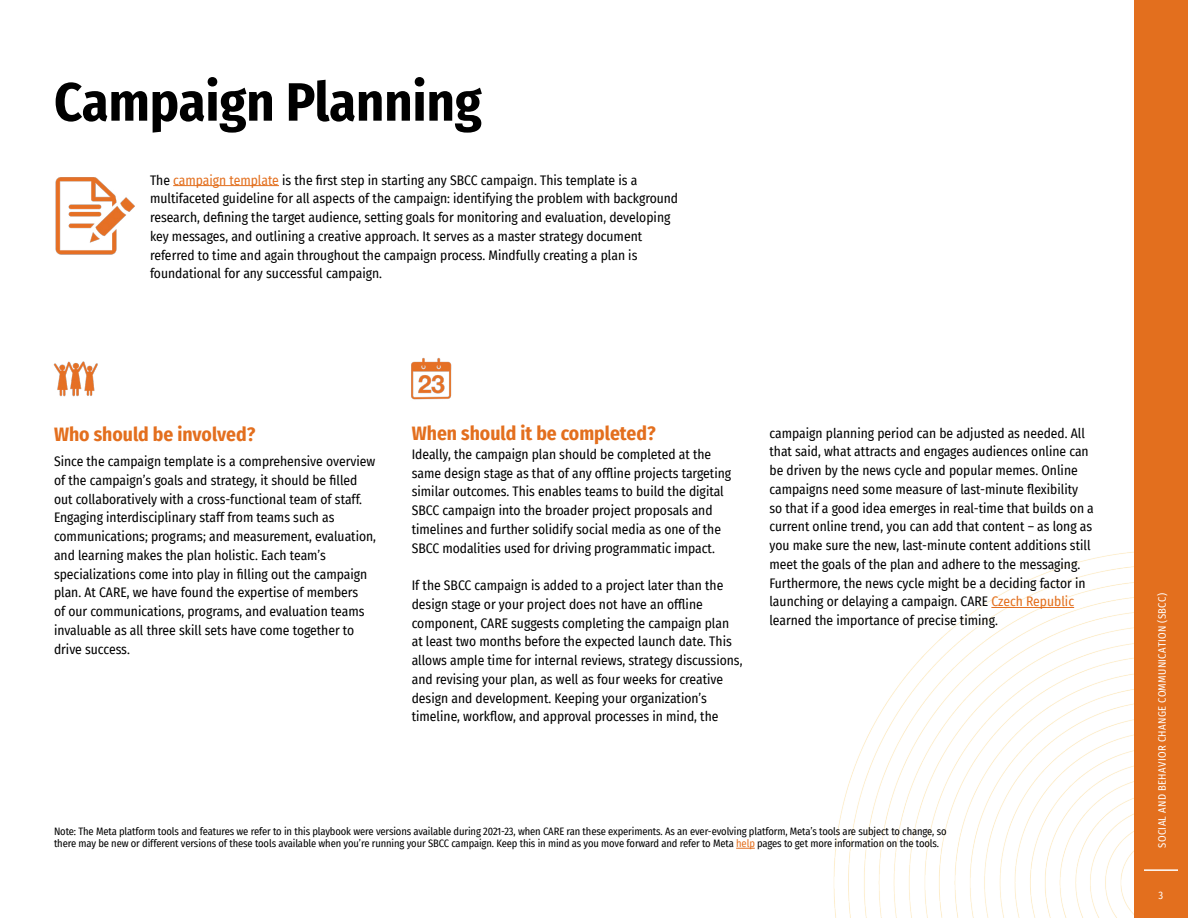
<style>
.page{position:relative;width:1188px;height:918px;background:#fff}
.page>*{position:absolute;margin:0;border:0;box-sizing:border-box;transform-origin:0 0}
.t1{font:700 54px "Fira Sans Condensed";color:#000}
.t2{font:700 19.5px "Fira Sans Condensed";color:#e36f1e}
.t3{font:13.5px/18.8px "Fira Sans Condensed";color:#000}
.t4{font:10.5px/12.6px "Fira Sans Condensed";letter-spacing:-.01em;color:#000}
.t5{font:10.5px "Fira Sans Condensed";letter-spacing:.035em;color:#fff}
.s1{color:#e36f1e}
</style>
<div class="page">
<img style="left:833px;top:551px;width:301px;height:367px">
<svg style="left:736px;top:848px;width:19px;height:1px"></svg>
<hr style="left:173px;top:185px;width:106px;height:1px;background:#e36f1e">
<hr style="left:991px;top:607px;width:83px;height:1px;background:#e36f1e">
<img style="left:55px;top:177px;width:80px;height:78px">
<img style="left:411px;top:357px;width:41px;height:43px">
<img style="left:53px;top:361px;width:45px;height:36px">
<div style="left:1134px;top:0;width:54px;height:918px;background:#e36f1e"></div>
<hr style="left:1144px;top:869px;width:34px;height:2px;background:#fff">
<h1 class="t1" style="left:54px;top:57px;width:429px">Campaign Planning</h1>
<p class="t3" style="left:150px;top:170px;width:530px">The <span class="s1">campaign template</span> is the first step in starting any SBCC campaign. This template is a multifaceted guideline for all aspects of the campaign: identifying the problem with background research, defining the target audience, setting goals for monitoring and evaluation, developing key messages, and outlining a creative approach. It serves as a master strategy document referred to time and again throughout the campaign process. Mindfully creating a plan is foundational for any successful campaign.</p>
<h2 class="t2" style="left:54px;top:418px;width:203px">Who should be involved?</h2>
<p class="t3" style="left:54px;top:452px;width:324px">Since the campaign template is a comprehensive overview of the campaign’s goals and strategy, it should be filled out collaboratively with a cross-functional team of staff.<br>Engaging interdisciplinary staff from teams such as communications; programs; and measurement, evaluation, and learning makes the plan holistic. Each team’s specializations come into play in filling out the campaign plan. At CARE, we have found the expertise of members<br>of our communications, programs, and evaluation teams invaluable as all three skill sets have come together to drive success.</p>
<h2 class="t2" style="left:412px;top:417px;width:245px">When should it be completed?</h2>
<p class="t3" style="left:412px;top:444px;width:321px">Ideally, the campaign plan should be completed at the same design stage as that of any offline projects targeting similar outcomes. This enables teams to build the digital SBCC campaign into the broader project proposals and timelines and further solidify social media as one of the SBCC modalities used for driving programmatic impact.</p>
<p class="t3" style="left:412px;top:576px;width:332px">If the SBCC campaign is added to a project later than the design stage or your project does not have an offline component, CARE suggests completing the campaign plan at least two months before the expected launch date. This allows ample time for internal reviews, strategy discussions, and revising your plan, as well as four weeks for creative design and development. Keeping your organization’s timeline, workflow, and approval processes in mind, the</p>
<p class="t3" style="left:770px;top:423px;width:326px">campaign planning period can be adjusted as needed. All that said, what attracts and engages audiences online can be driven by the news cycle and popular memes. Online campaigns need some measure of last-minute flexibility so that if a good idea emerges in real-time that builds on a current online trend, you can add that content – as long as you make sure the new, last-minute content additions still meet the goals of the plan and adhere to the messaging.<br>Furthermore, the news cycle might be a deciding factor in launching or delaying a campaign. CARE <span class="s1">Czech Republic </span>learned the importance of precise timing.</p>
<p class="t4" style="left:54px;top:825px;width:894px">Note: The Meta platform tools and features we refer to in this playbook were versions available during 2021-23, when CARE ran these experiments. As an ever-evolving platform, Meta’s tools are subject to change, so there may be new or different versions of these tools available when you’re running your SBCC campaign. Keep this in mind as you move forward and refer to Meta <span class="s1">help</span> pages to get more information on the tools.</p>
<p class="t5" style="left:1154px;top:848px;width:256px;rotate:-90deg">SOCIAL AND BEHAVIOR CHANGE COMMUNICATION (SBCC)</p>
<p class="t5" style="left:1159px;top:888px;width:6px">3</p>
</div>
